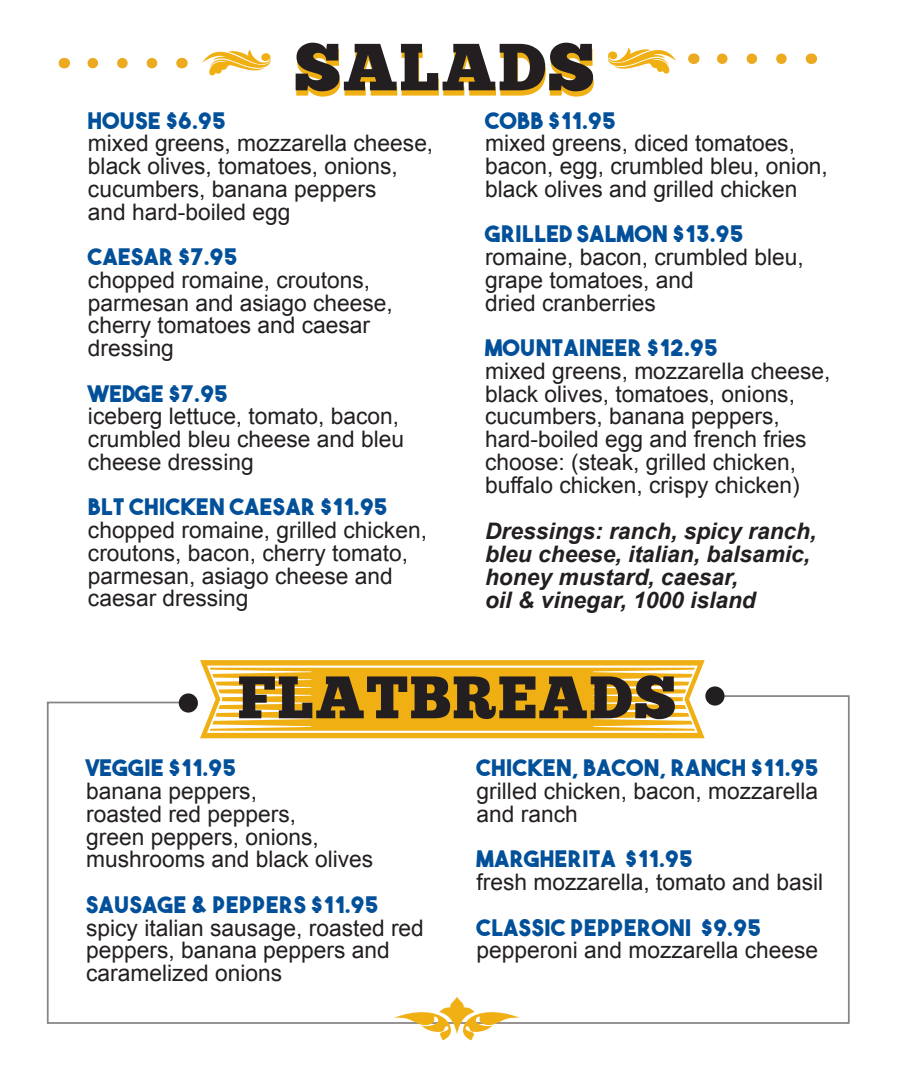
<style>
.page{position:relative;width:914px;height:1071px;background:#fff}
.page>*{position:absolute;margin:0;border:0;box-sizing:border-box;transform-origin:0 0}
.t1{font:66.5px "Chunk Five Ex";letter-spacing:.025em;color:#f0af13}
.t2{font:59.85px "Chunk Five Ex";letter-spacing:.025em;color:#231f20}
.t3{font:22.75px/22.8px "Arial";color:#231f20}
.t4{font:italic 700 22.75px/22.8px "Arial";color:#231f20}
.t5{font:22.75px "The Bold Font";letter-spacing:.025em;color:#015099}
.s1{font-family:"The Bold Font";color:#015099}
</style>
<div class="page">
<svg style="left:200px;top:660px;width:504px;height:25px"></svg>
<svg style="left:210px;top:668px;width:485px;height:26px;background:#f1b830"></svg>
<svg style="left:46px;top:694px;width:804px;height:330px"></svg>
<div style="left:179px;top:693px;width:19px;height:20px;background:#231f20;border-radius:50%"></div>
<div style="left:705px;top:686px;width:19px;height:20px;background:#231f20;border-radius:50%"></div>
<svg style="left:394px;top:997px;width:126px;height:43px"></svg>
<svg style="left:87px;top:58px;width:65px;height:10px"></svg>
<svg style="left:717px;top:53px;width:64px;height:11px"></svg>
<svg style="left:202px;top:49px;width:69px;height:27px"></svg>
<svg style="left:607px;top:48px;width:69px;height:26px"></svg>
<p class="t1" style="left:294px;top:22px;width:302px">SALADS</p>
<p class="t3" style="left:88px;top:109px;width:347px"><span class="s1">HOUSE $6.95<br></span>mixed greens, mozzarella cheese, black olives, tomatoes, onions, cucumbers, banana peppers<br>and hard-boiled egg</p>
<p class="t3" style="left:88px;top:246px;width:306px"><span class="s1">CAESAR $7.95<br></span>chopped romaine, croutons, parmesan and asiago cheese, cherry tomatoes and caesar dressing</p>
<p class="t3" style="left:88px;top:382px;width:318px"><span class="s1">WEDGE $7.95<br></span>iceberg lettuce, tomato, bacon, crumbled bleu cheese and bleu cheese dressing</p>
<p class="t3" style="left:88px;top:496px;width:340px"><span class="s1">BLT CHICKEN CAESAR $11.95 </span>chopped romaine, grilled chicken, croutons, bacon, cherry tomato, parmesan, asiago cheese and caesar dressing</p>
<p class="t3" style="left:485px;top:109px;width:344px"><span class="s1">COBB $11.95<br></span>mixed greens, diced tomatoes, bacon, egg, crumbled bleu, onion, black olives and grilled chicken</p>
<p class="t3" style="left:485px;top:223px;width:320px"><span class="s1">GRILLED SALMON $13.95 </span>romaine, bacon, crumbled bleu, grape tomatoes, and<br>dried cranberries</p>
<p class="t3" style="left:485px;top:337px;width:347px"><span class="s1">MOUNTAINEER $12.95<br></span>mixed greens, mozzarella cheese, black olives, tomatoes, onions, cucumbers, banana peppers, hard-boiled egg and french fries choose: (steak, grilled chicken, buffalo chicken, crispy chicken)</p>
<p class="t4" style="left:485px;top:521px;width:333px">Dressings: ranch, spicy ranch, bleu cheese, italian, balsamic, honey mustard, caesar,<br>oil &amp; vinegar, 1000 island</p>
<p class="t2" style="left:237px;top:652px;width:440px">FLATBREADS</p>
<p class="t5" style="left:86px;top:754px;width:152px">VEGGIE $11.95</p>
<p class="t3" style="left:86px;top:780px;width:288px">banana peppers,<br>roasted red peppers,<br>green peppers, onions, mushrooms and black olives</p>
<p class="t3" style="left:86px;top:894px;width:339px"><span class="s1">SAUSAGE &amp; PEPPERS $11.95 </span>spicy italian sausage, roasted red peppers, banana peppers and caramelized onions</p>
<p class="t3" style="left:476px;top:757px;width:343px;text-align:justify"><span class="s1">CHICKEN, BACON, RANCH $11.95 </span>grilled chicken, bacon, mozzarella and ranch</p>
<p class="t3" style="left:476px;top:848px;width:348px"><span class="s1">MARGHERITA $11.95<br></span>fresh mozzarella, tomato and basil</p>
<p class="t3" style="left:476px;top:916px;width:343px"><span class="s1">CLASSIC PEPPERONI $9.95 </span>pepperoni and mozzarella cheese</p>
</div>
